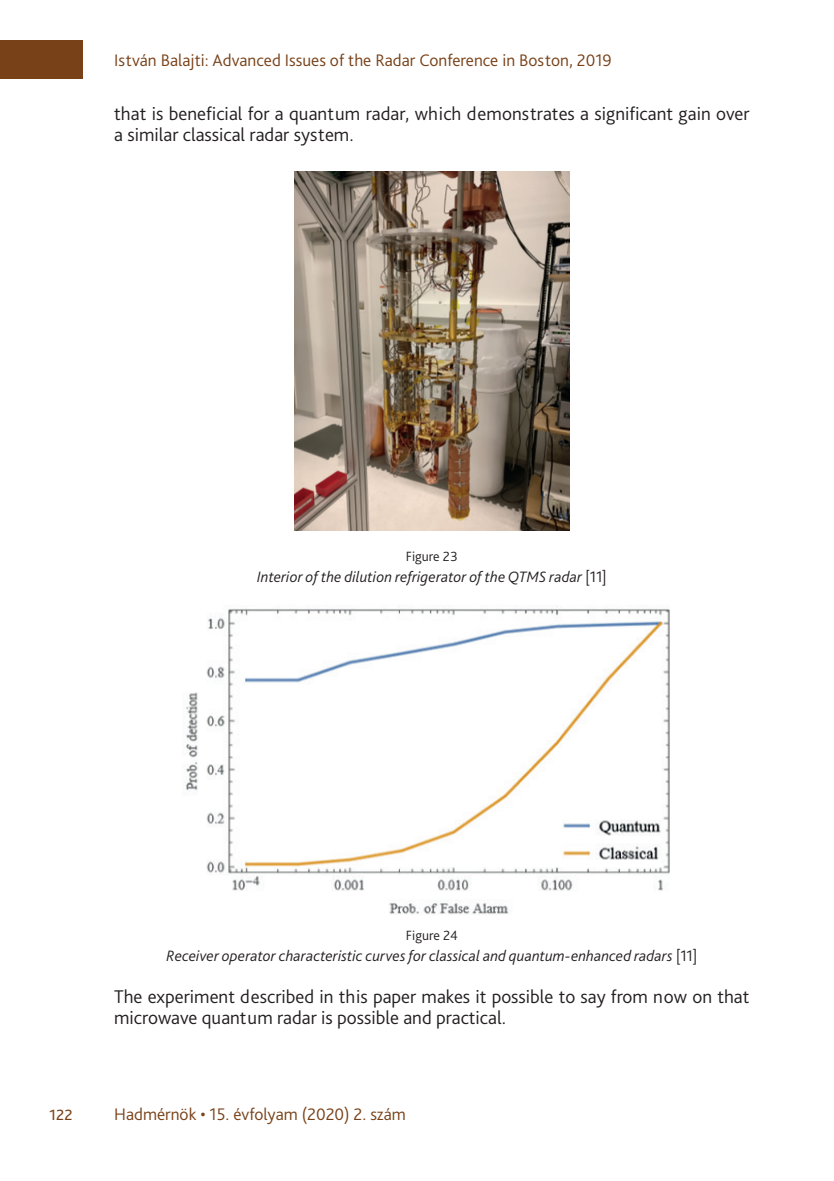
<style>
.page{position:relative;width:834px;height:1181px;background:#fff}
.page>*{position:absolute;margin:0;border:0;box-sizing:border-box;transform-origin:0 0}
._3_1_első_bekezdés{font:300 19.25px/21px "Bliss Pro";color:#231f20}
._3_szövegtörzs{font:300 19.25px/21px "Bliss Pro";color:#231f20}
.t1{font:300 19.25px "Bliss Pro";color:#784118}
.t2{font:300 17.5px "Bliss Pro";color:#784118}
._8_Ábra__képalárás{font:italic 300 15.75px "Bliss Pro";letter-spacing:.01em;color:#231f20}
._8_Ábra_címe{font:300 14px "Bliss Pro";color:#231f20}
.s1{font-style:normal}
</style>
<div class="page">
<div style="left:0;top:41px;width:83px;height:38px;background:#784118"></div>
<img style="left:294px;top:171px;width:275px;height:359px">
<img style="left:185px;top:605px;width:485px;height:310px">
<p class="t2" style="left:114px;top:49px;width:499px">István Balajti: Advanced Issues of the Radar Conference in Boston, 2019</p>
<p class="_3_szövegtörzs" style="left:114px;top:103px;width:636px">that is beneficial for a quantum radar, which demonstrates a significant gain over a similar classical radar system.</p>
<p class="_8_Ábra_címe" style="left:405px;top:548px;width:54px">Figure 23</p>
<p class="_8_Ábra__képalárás" style="left:257px;top:567px;width:351px">Interior of the dilution refrigerator of the QTMS radar <span class="s1">[11]</span></p>
<p class="_8_Ábra_címe" style="left:406px;top:926px;width:53px">Figure 24</p>
<p class="_8_Ábra__képalárás" style="left:166px;top:945px;width:532px">Receiver operator characteristic curves for classical and quantum-enhanced radars <span class="s1">[11]</span></p>
<p class="_3_1_első_bekezdés" style="left:114px;top:985px;width:636px">The experiment described in this paper makes it possible to say from now on that microwave quantum radar is possible and practical.</p>
<p class="t1" style="left:50px;top:1102px;width:24px">122</p>
<p class="t2" style="left:114px;top:1103px;width:293px">Hadmérnök • 15. évfolyam (2020) 2. szám</p>
</div>
